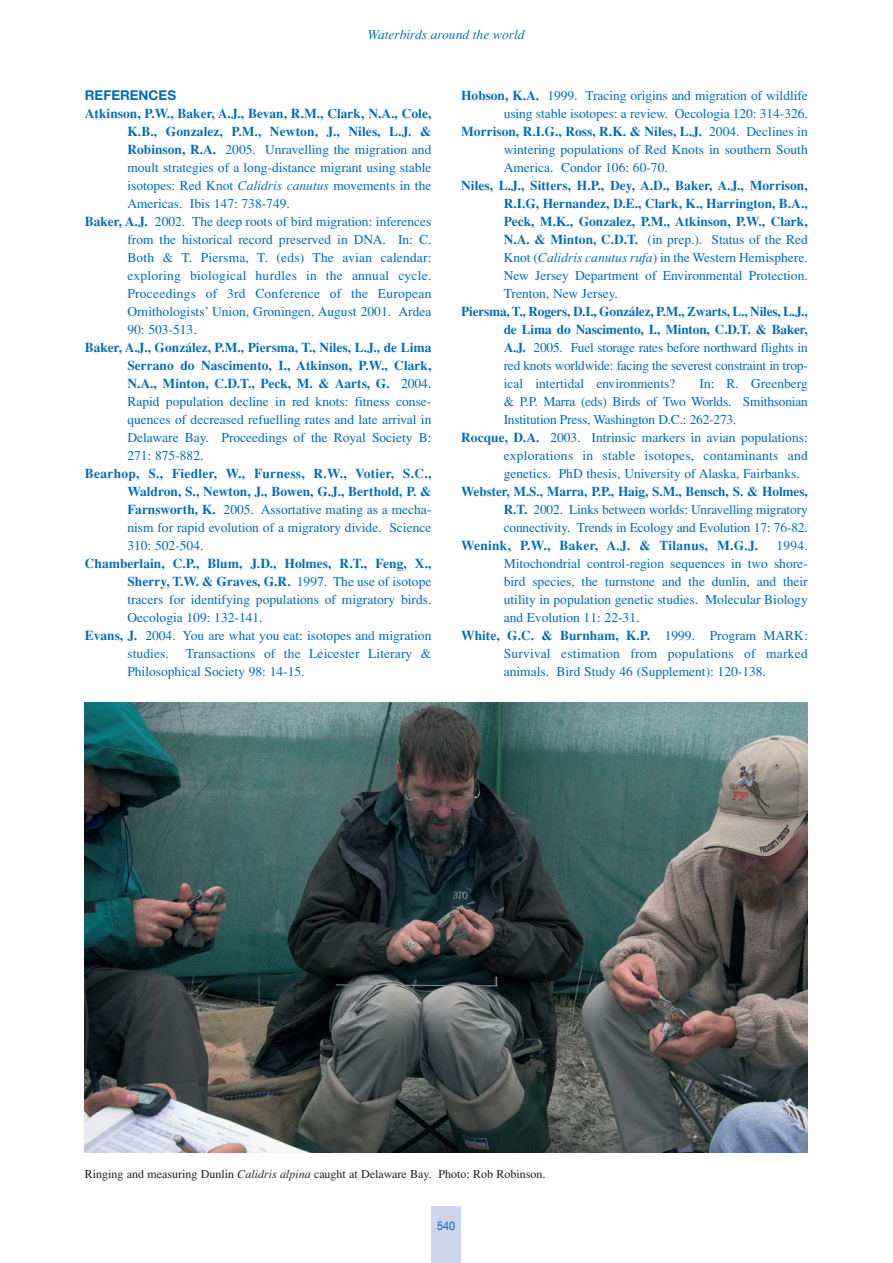
<style>
.page{position:relative;width:893px;height:1263px;background:#fff}
.page>*{position:absolute;margin:0;border:0;box-sizing:border-box;transform-origin:0 0}
.t1{font:13.5px/18px "Times";color:#006cb6;text-align:justify}
.t2{font:700 13.5px/18px "Times";color:#006cb6;text-align:justify}
.t3{font:13.5px "Times";letter-spacing:.02em;color:#006cb6}
.t4{font:700 13.5px "Times";letter-spacing:.02em;color:#006cb6}
.t5{font:italic 13.5px "Times";color:#006cb6}
.t6{font:700 13.5px "Helvetica Neue";color:#006cb6}
.t7{font:12px "Times";color:#231f20}
.t8{font:12px "Helvetica Neue";color:#006cb6;scale:.9 1}
.s1{font-weight:700}
.s2{font-style:italic}
.s3{font-weight:400}
.s4{font-weight:400;font-style:italic}
</style>
<div class="page">
<div style="left:431px;top:1206px;width:30px;height:57px;background:#ccd5ed"></div>
<img style="left:85px;top:702px;width:723px;height:450px">
<p class="t5" style="left:368px;top:30px;width:158px">Waterbirds around the world</p>
<p class="t6" style="left:85px;top:90px;width:93px">REFERENCES</p>
<p class="t2" style="left:85px;top:105px;width:348px">Atkinson, P.W., Baker, A.J., Bevan, R.M., Clark, N.A., Cole,</p>
<p class="t2" style="left:127px;top:123px;width:306px">K.B., Gonzalez, P.M., Newton, J., Niles, L.J. &amp;</p>
<p class="t1" style="left:127px;top:141px;width:306px"><span class="s1">Robinson, R.A.</span> 2005. Unravelling the migration and</p>
<p class="t1" style="left:127px;top:159px;width:306px">moult strategies of a long-distance migrant using stable</p>
<p class="t1" style="left:127px;top:177px;width:306px">isotopes: Red Knot <span class="s2">Calidris canutus</span> movements in the</p>
<p class="t1" style="left:127px;top:195px;width:164px">Americas. Ibis 147: 738-749.</p>
<p class="t1" style="left:85px;top:213px;width:348px"><span class="s1">Baker, A.J.</span> 2002. The deep roots of bird migration: inferences</p>
<p class="t1" style="left:127px;top:231px;width:306px">from the historical record preserved in DNA. In: C.</p>
<p class="t1" style="left:127px;top:249px;width:306px">Both &amp; T. Piersma, T. (eds) The avian calendar:</p>
<p class="t3" style="left:127px;top:270px;width:306px">exploring biological hurdles in the annual cycle.</p>
<p class="t3" style="left:127px;top:288px;width:306px">Proceedings of 3rd Conference of the European</p>
<p class="t1" style="left:127px;top:303px;width:306px">Ornithologists’ Union, Groningen, August 2001. Ardea</p>
<p class="t1" style="left:127px;top:321px;width:71px">90: 503-513.</p>
<p class="t1" style="left:127px;top:339px;width:306px;text-indent:-43px"><span class="s1">Baker, A.J., González, P.M., Piersma, T., Niles, L.J., de Lima Serrano do Nascimento, I., Atkinson, P.W., Clark, N.A., Minton, C.D.T., Peck, M. &amp; Aarts, G.</span> 2004.<br>Rapid population decline in red knots: fitness conse&shy;quences of decreased refuelling rates and late arrival in Delaware Bay. Proceedings of the Royal Society B:<br>271: 875-882.</p>
<p class="t2" style="left:127px;top:465px;width:306px;text-indent:-43px">Bearhop, S., Fiedler, W., Furness, R.W., Votier, S.C., Waldron, S., Newton, J., Bowen, G.J., Berthold, P. &amp; Farnsworth, K. <span class="s3">2005. Assortative mating as a mecha&shy;nism for rapid evolution of a migratory divide. Science 310: 502-504.</span></p>
<p class="t2" style="left:85px;top:555px;width:348px">Chamberlain, C.P., Blum, J.D., Holmes, R.T., Feng, X.,</p>
<p class="t2" style="left:127px;top:573px;width:306px">Sherry, T.W. &amp; Graves, G.R. <span class="s3">1997. The use of isotope</span></p>
<p class="t1" style="left:127px;top:591px;width:306px">tracers for identifying populations of migratory birds.</p>
<p class="t1" style="left:127px;top:609px;width:137px">Oecologia 109: 132-141.</p>
<p class="t1" style="left:85px;top:627px;width:348px"><span class="s1">Evans, J.</span> 2004. You are what you eat: isotopes and migration</p>
<p class="t1" style="left:127px;top:645px;width:306px">studies. Transactions of the Leicester Literary &amp;</p>
<p class="t1" style="left:127px;top:663px;width:179px">Philosophical Society 98: 14-15.</p>
<p class="t1" style="left:461px;top:87px;width:348px"><span class="s1">Hobson, K.A.</span> 1999. Tracing origins and migration of wildlife</p>
<p class="t1" style="left:504px;top:105px;width:306px">using stable isotopes: a review. Oecologia 120: 314-326.</p>
<p class="t2" style="left:461px;top:123px;width:348px">Morrison, R.I.G., Ross, R.K. &amp; Niles, L.J. <span class="s3">2004. Declines in</span></p>
<p class="t1" style="left:504px;top:141px;width:305px">wintering populations of Red Knots in southern South</p>
<p class="t1" style="left:504px;top:159px;width:166px">America. Condor 106: 60-70.</p>
<p class="t2" style="left:504px;top:177px;width:306px;text-indent:-43px">Niles, L.J., Sitters, H.P., Dey, A.D., Baker, A.J., Morrison, R.I.G, Hernandez, D.E., Clark, K., Harrington, B.A., Peck, M.K., Gonzalez, P.M., Atkinson, P.W., Clark, N.A. &amp; Minton, C.D.T. <span class="s3">(in prep.). Status of the Red Knot (</span><span class="s4">Calidris canutus rufa</span><span class="s3">) in the Western Hemisphere.<br>New Jersey Department of Environmental Protection.<br>Trenton, New Jersey.</span></p>
<p class="t1" style="left:504px;top:303px;width:306px;text-indent:-43px"><span class="s1">Piersma, T., Rogers, D.I., González, P.M., Zwarts, L., Niles, L.J., de Lima do Nascimento, I., Minton, C.D.T. &amp; Baker, A.J.</span> 2005. Fuel storage rates before northward flights in red knots worldwide: facing the severest constraint in trop&shy;ical intertidal environments?</p>
<p class="t1" style="left:699px;top:375px;width:110px">In: R. Greenberg</p>
<p class="t1" style="left:504px;top:393px;width:306px">&amp; P.P. Marra (eds) Birds of Two Worlds. Smithsonian</p>
<p class="t1" style="left:504px;top:411px;width:234px">Institution Press, Washington D.C.: 262-273.</p>
<p class="t1" style="left:461px;top:429px;width:348px"><span class="s1">Rocque, D.A.</span> 2003. Intrinsic markers in avian populations:</p>
<p class="t3" style="left:504px;top:450px;width:306px">explorations in stable isotopes, contaminants and</p>
<p class="t1" style="left:504px;top:465px;width:297px">genetics. PhD thesis, University of Alaska, Fairbanks.</p>
<p class="t1" style="left:504px;top:483px;width:306px;text-indent:-43px"><span class="s1">Webster, M.S., Marra, P.P., Haig, S.M., Bensch, S. &amp; Holmes, R.T.</span> 2002. Links between worlds: Unravelling migratory connectivity. Trends in Ecology and Evolution 17: 76-82.</p>
<p class="t4" style="left:461px;top:540px;width:299px">Wenink, P.W., Baker, A.J. &amp; Tilanus, M.G.J.</p>
<p class="t1" style="left:776px;top:537px;width:33px">1994.</p>
<p class="t1" style="left:504px;top:555px;width:306px">Mitochondrial control-region sequences in two shore-</p>
<p class="t1" style="left:504px;top:573px;width:306px">bird species, the turnstone and the dunlin, and their</p>
<p class="t1" style="left:504px;top:591px;width:305px">utility in population genetic studies. Molecular Biology</p>
<p class="t1" style="left:504px;top:609px;width:137px">and Evolution 11: 22-31.</p>
<p class="t2" style="left:461px;top:627px;width:348px">White, G.C. &amp; Burnham, K.P. <span class="s3">1999. Program MARK:</span></p>
<p class="t3" style="left:504px;top:648px;width:306px">Survival estimation from populations of marked</p>
<p class="t1" style="left:504px;top:663px;width:264px">animals. Bird Study 46 (Supplement): 120-138.</p>
<p class="t7" style="left:85px;top:1169px;width:462px">Ringing and measuring Dunlin <span class="s2">Calidris alpina</span> caught at Delaware Bay. Photo: Rob Robinson.</p>
<p class="t8" style="left:437px;top:1221px;width:22px">540</p>
</div>
